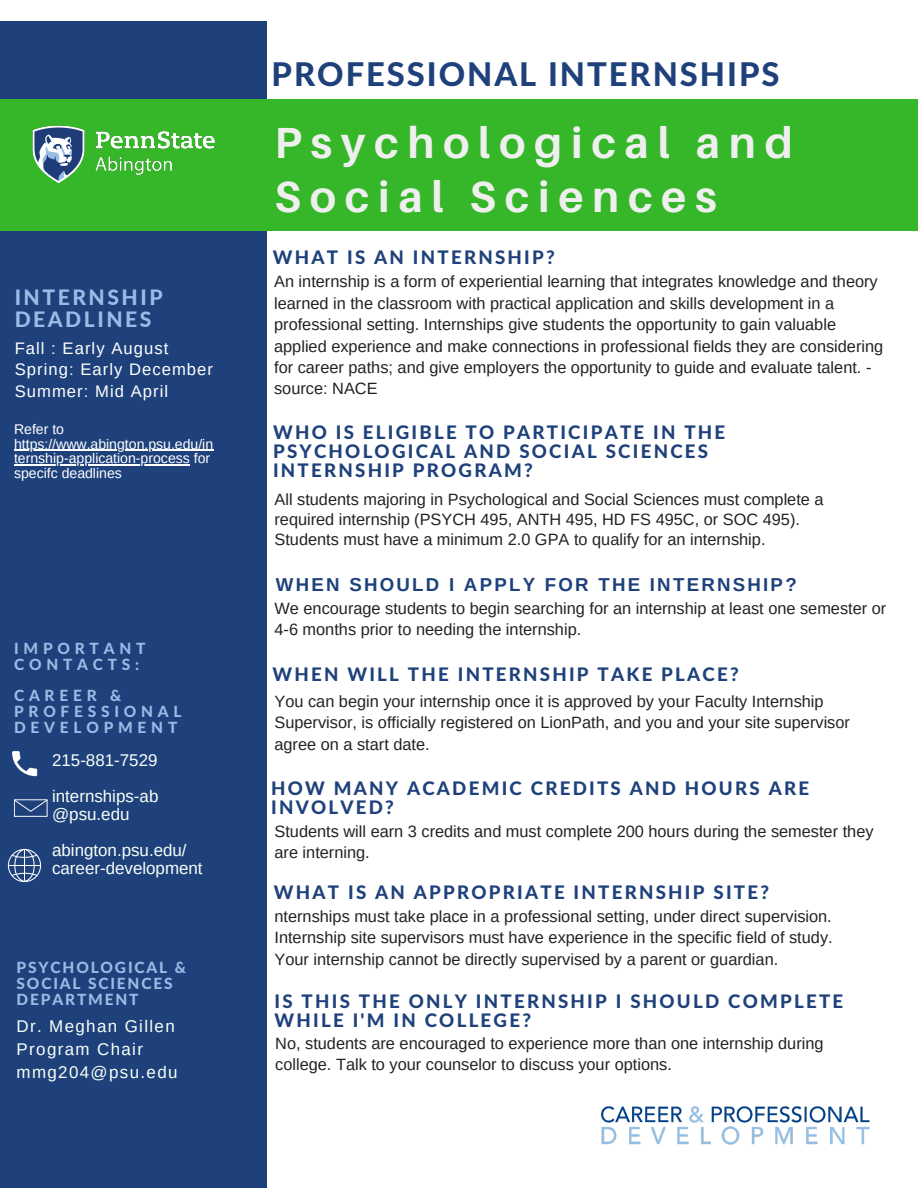
<style>
.page{position:relative;width:918px;height:1188px;background:#fff}
.page>*{position:absolute;margin:0;border:0;box-sizing:border-box;transform-origin:0 0}
.t1{font:700 43.65px/54px "Aileron";letter-spacing:.2em;color:#efefef}
.t2{font:800 32.7px "Lato Latin";letter-spacing:.06em;color:#1e417b}
.t3{font:800 21.15px/22px "Lato";letter-spacing:.12em;color:#97bde6}
.t4{font:800 18.75px/19.2px "Lato Latin";letter-spacing:.12em;color:#1e417b}
.t5{font:700 18.75px "Arimo";letter-spacing:.12em;color:#1e417b}
.t6{font:16.95px/18px "Arimo";color:#f9fff8}
.t7{font:16.95px/23.1px "Arimo";letter-spacing:.08em;color:#f9fff8}
.t8{font:16.65px "Arimo";letter-spacing:.06em;color:#fff}
.t9{font:16.35px/21.3px "Arimo";color:#222}
.t10{font:800 15.45px/15.8px "Lato Latin";letter-spacing:.31em;color:#97bde6}
.t11{font:800 15.45px/15.8px "Lato Latin";letter-spacing:.12em;color:#97bde6}
.t12{font:14.1px/14.7px "Arimo";color:#fff}
</style>
<div class="page">
<div style="left:0;top:22px;width:266px;height:1166px;background:#1e417b"></div>
<div style="left:0;top:100px;width:918px;height:130px;background:#35b729"></div>
<svg style="left:8px;top:849px;width:33px;height:33px"></svg>
<svg style="left:14px;top:799px;width:34px;height:18px"></svg>
<svg style="left:12px;top:751px;width:25px;height:25px"></svg>
<img style="left:32px;top:125px;width:183px;height:58px">
<img style="left:601px;top:1106px;width:269px;height:39px">
<hr style="left:14px;top:450px;width:199px;height:1px;background:#fff">
<hr style="left:14px;top:464px;width:176px;height:1px;background:#fff">
<h4 class="t3" style="left:15px;top:285px;width:149px">INTERNSHIP<br>DEADLINES</h4>
<h4 class="t8" style="left:15px;top:339px;width:155px">Fall : Early August</h4>
<p class="t8" style="left:15px;top:360px;width:200px">Spring: Early December</p>
<h4 class="t8" style="left:15px;top:382px;width:155px">Summer: Mid April</h4>
<p class="t12" style="left:14px;top:422px;width:51px">Refer to</p>
<h4 class="t12" style="left:14px;top:436px;width:201px">https://www.abington.psu.edu/in</h4>
<p class="t12" style="left:14px;top:451px;width:198px">ternship-application-process for specifc deadlines</p>
<p class="t10" style="left:14px;top:642px;width:133px">IMPORTANT<br>CONTACTS:</p>
<p class="t10" style="left:14px;top:689px;width:169px">CAREER &amp;<br>PROFESSIONAL<br>DEVELOPMENT</p>
<h6 class="t6" style="left:52px;top:752px;width:107px">215-881-7529</h6>
<p class="t6" style="left:52px;top:788px;width:108px">internships-ab @psu.edu</p>
<h5 class="t6" style="left:52px;top:842px;width:152px">abington.psu.edu/ career-development</h5>
<h4 class="t11" style="left:17px;top:961px;width:171px">PSYCHOLOGICAL &amp;<br>SOCIAL SCIENCES<br>DEPARTMENT</h4>
<p class="t7" style="left:17px;top:1015px;width:162px">Dr. Meghan Gillen<br>Program Chair mmg204@psu.edu</p>
<p class="t2" style="left:272px;top:60px;width:509px">PROFESSIONAL INTERNSHIPS</p>
<h3 class="t1" style="left:275px;top:115px;width:520px">Psychological and<br>Social Sciences</h3>
<h6 class="t4" style="left:273px;top:248px;width:283px">WHAT IS AN INTERNSHIP?</h6>
<h5 class="t9" style="left:274px;top:271px;width:611px">An internship is a form of experiential learning that integrates knowledge and theory learned in the classroom with practical application and skills development in a professional setting. Internships give students the opportunity to gain valuable applied experience and make connections in professional fields they are considering for career paths; and give employers the opportunity to guide and evaluate talent. - source: NACE</h5>
<p class="t4" style="left:273px;top:423px;width:454px">WHO IS ELIGIBLE TO PARTICIPATE IN THE<br>PSYCHOLOGICAL AND SOCIAL SCIENCES<br>INTERNSHIP PROGRAM?</p>
<h5 class="t9" style="left:274px;top:489px;width:551px;line-height:20.2px">All students majoring in Psychological and Social Sciences must complete a required internship (PSYCH 495, ANTH 495, HD FS 495C, or SOC 495).<br>Students must have a minimum 2.0 GPA to qualify for an internship.</h5>
<h5 class="t5" style="left:276px;top:574px;width:522px">WHEN SHOULD I APPLY FOR THE INTERNSHIP?</h5>
<p class="t9" style="left:274px;top:597px;width:613px">We encourage students to begin searching for an internship at least one semester or<br>4-6 months prior to needing the internship.</p>
<h6 class="t4" style="left:272px;top:666px;width:468px">WHEN WILL THE INTERNSHIP TAKE PLACE?</h6>
<p class="t9" style="left:274px;top:691px;width:577px">You can begin your internship once it is approved by your Faculty Internship<br>Supervisor, is officially registered on LionPath, and you and your site supervisor agree on a start date.</p>
<p class="t4" style="left:271px;top:780px;width:540px">HOW MANY ACADEMIC CREDITS AND HOURS ARE<br>INVOLVED?</p>
<h2 class="t9" style="left:274px;top:820px;width:601px">Students will earn 3 credits and must complete 200 hours during the semester they are interning.</h2>
<h1 class="t4" style="left:274px;top:884px;width:497px">WHAT IS AN APPROPRIATE INTERNSHIP SITE?</h1>
<h4 class="t9" style="left:275px;top:906px;width:560px">nternships must take place in a professional setting, under direct supervision.<br>Internship site supervisors must have experience in the specific field of study.</h4>
<p class="t9" style="left:275px;top:948px;width:505px">Your internship cannot be directly supervised by a parent or guardian.</p>
<p class="t4" style="left:274px;top:993px;width:570px">IS THIS THE ONLY INTERNSHIP I SHOULD COMPLETE<br>WHILE I'M IN COLLEGE?</p>
<p class="t9" style="left:275px;top:1032px;width:550px">No, students are encouraged to experience more than one internship during college. Talk to your counselor to discuss your options.</p>
</div>
